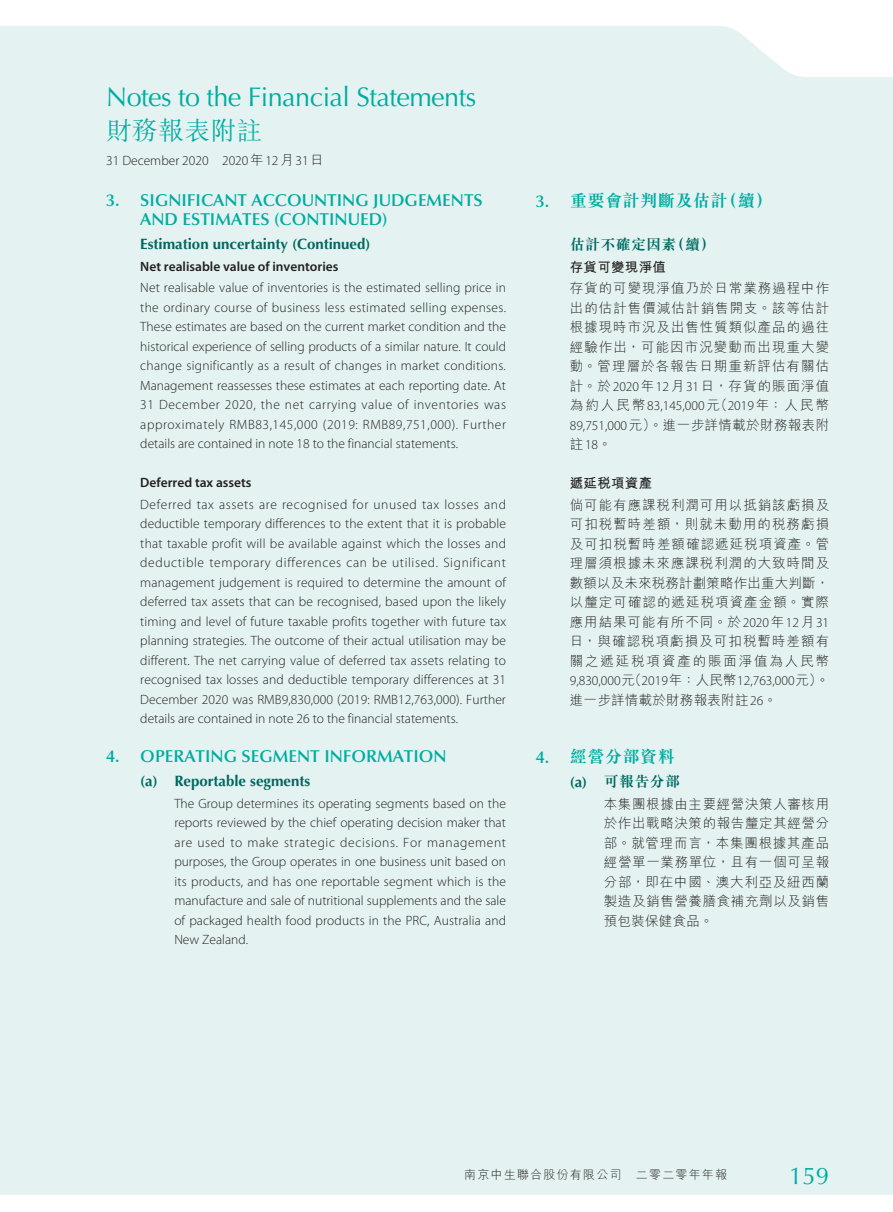
<style>
.page{position:relative;width:893px;height:1212px;background:#e4f3f1}
.page>*{position:absolute;margin:0;border:0;box-sizing:border-box;transform-origin:0 0}
.t1{font:27px "Optima LT Std";letter-spacing:-.02em;color:#00aca1}
.t2{font:25.5px "M Sung HK Light E Ten B5 H";letter-spacing:.02em;color:#00aca1}
.t3{font:24px "Optima LT Std";color:#00aca1}
.t4{font:600 17.25px/19.5px "Optima LT Std";color:#00aca1}
.t5{font:17.25px "M Sung HK Bold E Ten B5 H";letter-spacing:.02em;color:#00aca1}
.t6{font:700 15px "Optima LT Std";color:#006861}
.t7{font:15px "M Sung HK Bold E Ten B5 H";letter-spacing:.02em;color:#006861}
.t8{font:300 13.5px/19.5px "Myriad Pro";color:#231f20;text-align:justify}
.t9{font:13.5px/19.5px "M Hei HK Light E Ten B5 H";letter-spacing:.07em;color:#231f20;text-align:justify}
.t10{font:600 13.5px "Myriad Pro";color:#231f20}
.t11{font:13.5px/19.5px "M Hei HK Light E Ten B5 H";letter-spacing:.03em;color:#231f20}
.t12{font:13.5px "M Hei HK Light E Ten B5 H";letter-spacing:.02em;color:#231f20}
.t13{font:13.5px "M Hei HK Bold E Ten B5 H";letter-spacing:.02em;color:#231f20}
.t14{font:12px "M Hei HK Light E Ten B5 H";letter-spacing:.1em;color:#231f20}
.s1{font-family:"M Hei HK Light E Ten B5 H";font-weight:400}
.s2{font-family:"Optima LT Std";font-weight:600}
.s3{font-family:"Myriad Pro";font-weight:300}
.s4{font-family:"Optima LT Std";font-weight:700}
</style>
<div class="page">
<div style="left:0;top:1195px;width:893px;height:17px;background:#fff"></div>
<svg style="left:0;top:0;width:893px;height:77px"></svg>
<h1 class="t1" style="left:106px;top:83px;width:371px">Notes to the Financial Statements</h1>
<h2 class="t2" style="left:106px;top:121px;width:157px">財務報表附註</h2>
<p class="t8" style="left:106px;top:152px;width:219px">31 December 2020 2020<span class="s1">年</span>12<span class="s1">月</span>31<span class="s1">日</span></p>
<p class="t4" style="left:140px;top:191px;width:344px;text-indent:-34px">3. SIGNIFICANT ACCOUNTING JUDGEMENTS<br>AND ESTIMATES (CONTINUED)</p>
<p class="t6" style="left:140px;top:236px;width:232px">Estimation uncertainty (Continued)</p>
<p class="t10" style="left:140px;top:261px;width:200px">Net realisable value of inventories</p>
<p class="t8" style="left:140px;top:279px;width:367px">Net realisable value of inventories is the estimated selling price in the ordinary course of business less estimated selling expenses.<br>These estimates are based on the current market condition and the historical experience of selling products of a similar nature. It could change significantly as a result of changes in market conditions.<br>Management reassesses these estimates at each reporting date. At 31 December 2020, the net carrying value of inventories was approximately RMB83,145,000 (2019: RMB89,751,000). Further details are contained in note 18 to the financial statements.</p>
<p class="t10" style="left:140px;top:478px;width:113px">Deferred tax assets</p>
<p class="t8" style="left:140px;top:496px;width:367px">Deferred tax assets are recognised for unused tax losses and deductible temporary differences to the extent that it is probable that taxable profit will be available against which the losses and deductible temporary differences can be utilised. Significant management judgement is required to determine the amount of deferred tax assets that can be recognised, based upon the likely timing and level of future taxable profits together with future tax planning strategies. The outcome of their actual utilisation may be different. The net carrying value of deferred tax assets relating to recognised tax losses and deductible temporary differences at 31<br>December 2020 was RMB9,830,000 (2019: RMB12,763,000). Further details are contained in note 26 to the financial statements.</p>
<p class="t4" style="left:106px;top:747px;width:342px">4. OPERATING SEGMENT INFORMATION</p>
<p class="t6" style="left:140px;top:774px;width:171px">(a) Reportable segments</p>
<p class="t8" style="left:174px;top:795px;width:333px">The Group determines its operating segments based on the reports reviewed by the chief operating decision maker that are used to make strategic decisions. For management purposes, the Group operates in one business unit based on its products, and has one reportable segment which is the manufacture and sale of nutritional supplements and the sale of packaged health food products in the PRC, Australia and New Zealand.</p>
<p class="t5" style="left:536px;top:194px;width:238px"><span class="s2">3.</span> 重要會計判斷及估計（續）</p>
<p class="t7" style="left:570px;top:239px;width:147px">估計不確定因素（續）</p>
<p class="t13" style="left:570px;top:261px;width:98px">存貨可變現淨值</p>
<p class="t9" style="left:570px;top:280px;width:261px">存貨的可變現淨值乃於日常業務過程中作出的估計售價減估計銷售開支。該等估計根據現時市況及出售性質類似產品的過往經驗作出，可能因市況變動而出現重大變動。管理層於各報告日期重新評估有關估計。於<span class="s3">2020</span>年<span class="s3">12</span>月<span class="s3">31</span>日，存貨的賬面淨值</p>
<p class="t8" style="left:570px;top:397px;width:261px"><span class="s1">為約人民幣</span>83,145,000<span class="s1">元（</span>2019<span class="s1">年：人民幣</span></p>
<p class="t11" style="left:570px;top:417px;width:261px"><span class="s3">89,751,000</span>元）。進一步詳情載於財務報表附註<span class="s3">18</span>。</p>
<p class="t13" style="left:570px;top:478px;width:84px">遞延稅項資產</p>
<p class="t9" style="left:570px;top:497px;width:261px">倘可能有應課稅利潤可用以抵銷該虧損及可扣稅暫時差額，則就未動用的稅務虧損及可扣稅暫時差額確認遞延稅項資產。管理層須根據未來應課稅利潤的大致時間及數額以及未來稅務計劃策略作出重大判斷，以釐定可確認的遞延稅項資產金額。實際應用結果可能有所不同。於<span class="s3">2020</span>年<span class="s3">12</span>月<span class="s3">31</span>日，與確認稅項虧損及可扣稅暫時差額有關之遞延稅項資產的賬面淨值為人民幣</p>
<p class="t8" style="left:570px;top:672px;width:261px">9,830,000<span class="s1">元（</span>2019<span class="s1">年：人民幣</span>12,763,000<span class="s1">元）。</span></p>
<p class="t12" style="left:570px;top:695px;width:209px">進一步詳情載於財務報表附註<span class="s3">26</span>。</p>
<p class="t5" style="left:536px;top:750px;width:141px"><span class="s2">4.</span> 經營分部資料</p>
<p class="t7" style="left:570px;top:776px;width:112px"><span class="s4">(a)</span> 可報告分部</p>
<p class="t9" style="left:604px;top:796px;width:227px">本集團根據由主要經營決策人審核用於作出戰略決策的報告釐定其經營分部。就管理而言，本集團根據其產品經營單一業務單位，且有一個可呈報分部，即在中國、澳大利亞及紐西蘭製造及銷售營養膳食補充劑以及銷售預包裝保健食品。</p>
<p class="t14" style="left:464px;top:1170px;width:264px">南京中生聯合股份有限公司 二零二零年年報</p>
<h3 class="t3" style="left:789px;top:1164px;width:42px">159</h3>
</div>
